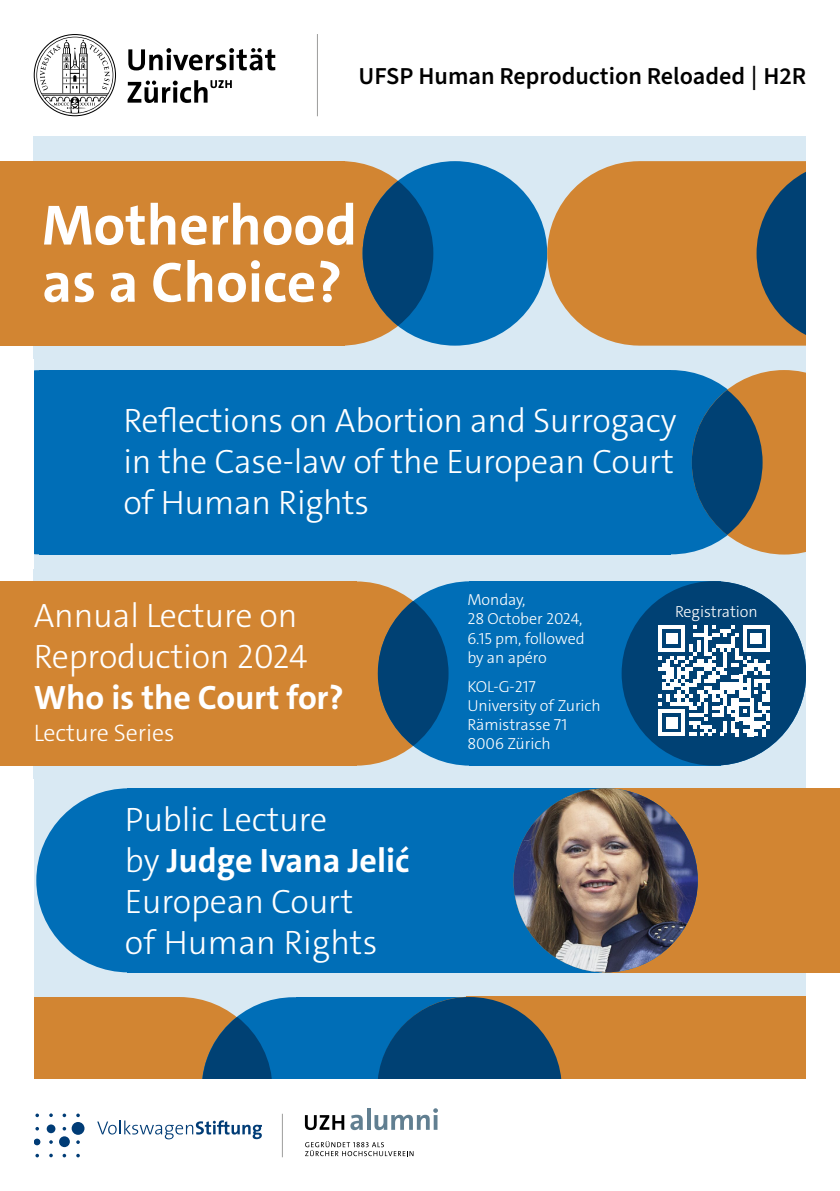
<style>
.page{position:relative;width:840px;height:1191px;background:#fff}
.page>*{position:absolute;margin:0;border:0;box-sizing:border-box;transform-origin:0 0}
.t1{font:700 57.2px/57.2px "The Sans E4 s";color:#fff}
.t2{font:300 34px/41px "The Sans E4 s";letter-spacing:-.005em;color:#fff}
.t3{font:700 34px "The Sans E4 s";letter-spacing:-.005em;color:#fff}
.t4{font:600 24.2px "Source Sans 3";color:#000}
.t5{font:300 24px "The Sans E4 s";letter-spacing:-.005em;color:#fff}
.t6{font:300 16px/19.2px "The Sans E4 s";letter-spacing:-.005em;color:#fff}
.s1{font-weight:700}
</style>
<div class="page">
<hr style="left:317px;top:34px;width:1px;height:82px;background:#9d9d9c">
<svg style="left:34px;top:34px;width:241px;height:82px"></svg>
<div style="left:33px;top:135px;width:772px;height:943px;background:#d9e9f3"></div>
<div style="left:264px;top:581px;width:184px;height:184px;background:#d28532;border-radius:50%"></div>
<div style="left:0;top:581px;width:356px;height:184px;background:#d28532"></div>
<div style="left:469px;top:581px;width:251px;height:184px;background:#006eb7"></div>
<div style="left:378px;top:581px;width:184px;height:184px;background:#006eb7;border-radius:50%"></div>
<div style="left:578px;top:370px;width:185px;height:184px;background:#006eb7;border-radius:50%"></div>
<svg style="left:34px;top:370px;width:5px;height:184px"></svg>
<div style="left:39px;top:370px;width:631px;height:184px;background:#006eb7"></div>
<div style="left:296px;top:997px;width:350px;height:184px;background:#006eb7"></div>
<div style="left:201px;top:997px;width:185px;height:184px;background:#006eb7;border-radius:50%"></div>
<svg style="left:202px;top:1017px;width:70px;height:144px"></svg>
<div style="left:466px;top:996px;width:373px;height:184px;background:#d28532"></div>
<div style="left:377px;top:997px;width:184px;height:184px;background:#004174;border-radius:50%"></div>
<div style="left:248px;top:161px;width:185px;height:185px;background:#d28532;border-radius:50%"></div>
<div style="left:0;top:161px;width:344px;height:185px;background:#d28532"></div>
<div style="left:362px;top:161px;width:185px;height:185px;background:#006eb7;border-radius:50%"></div>
<svg style="left:691px;top:370px;width:114px;height:184px"></svg>
<div style="left:621px;top:581px;width:184px;height:184px;background:#004174;border-radius:50%"></div>
<svg style="left:547px;top:161px;width:209px;height:185px;background:#d28e44"></svg>
<svg style="left:756px;top:161px;width:49px;height:185px;background:#505b5b"></svg>
<div style="left:362px;top:181px;width:71px;height:145px;background:#004174;border-radius:50%"></div>
<div style="left:377px;top:601px;width:71px;height:145px;background:#004174;border-radius:50%"></div>
<div style="left:691px;top:390px;width:71px;height:145px;background:#004174;border-radius:50%"></div>
<div style="left:34px;top:1079px;width:771px;height:112px;background:#fff"></div>
<svg style="left:305px;top:1115px;width:39px;height:15px"></svg>
<svg style="left:350px;top:1114px;width:12px;height:16px"></svg>
<svg style="left:367px;top:1108px;width:3px;height:21px"></svg>
<svg style="left:374px;top:1108px;width:63px;height:22px"></svg>
<svg style="left:305px;top:1141px;width:108px;height:15px"></svg>
<hr style="left:282px;top:1113px;width:1px;height:44px;background:#9d9d9c">
<svg style="left:34px;top:997px;width:228px;height:161px"></svg>
<div style="left:36px;top:788px;width:184px;height:184px;background:#006eb7;border-radius:50%"></div>
<div style="left:127px;top:788px;width:480px;height:184px;background:#006eb7"></div>
<div style="left:0;top:359px;width:34px;height:210px;background:#fff"></div>
<div style="left:805px;top:143px;width:34px;height:1048px;background:#fff"></div>
<div style="left:602px;top:788px;width:237px;height:184px;background:#d28532"></div>
<img style="left:513px;top:788px;width:184px;height:184px;border-radius:92px">
<svg style="left:658px;top:625px;width:111px;height:111px"></svg>
<p class="t4" style="left:358px;top:61px;width:449px">UFSP Human Reproduction Reloaded | H2R</p>
<h1 class="t1" style="left:42px;top:197px;width:316px">Motherhood as a Choice?</h1>
<p class="t2" style="left:123px;top:400px;width:554px;text-align:justify">Reflections on Abortion and Surrogacy in the Case-law of the European Court of Human Rights</p>
<p class="t2" style="left:34px;top:595px;width:275px">Annual Lecture on<br>Reproduction 2024</p>
<p class="t3" style="left:34px;top:675px;width:311px">Who is the Court for?</p>
<p class="t5" style="left:34px;top:717px;width:142px">Lecture Series</p>
<p class="t2" style="left:125px;top:799px;width:286px">Public Lecture<br>by <span class="s1">Judge Ivana Jelić<br></span>European Court<br>of Human Rights</p>
<p class="t6" style="left:467px;top:590px;width:119px">Monday,<br>28 October 2024,<br>6.15 pm, followed by an apéro</p>
<p class="t6" style="left:467px;top:677px;width:135px">KOL-G-217<br>University of Zurich<br>Rämistrasse 71<br>8006 Zürich</p>
<p class="t6" style="left:674px;top:602px;width:84px">Registration</p>
</div>
